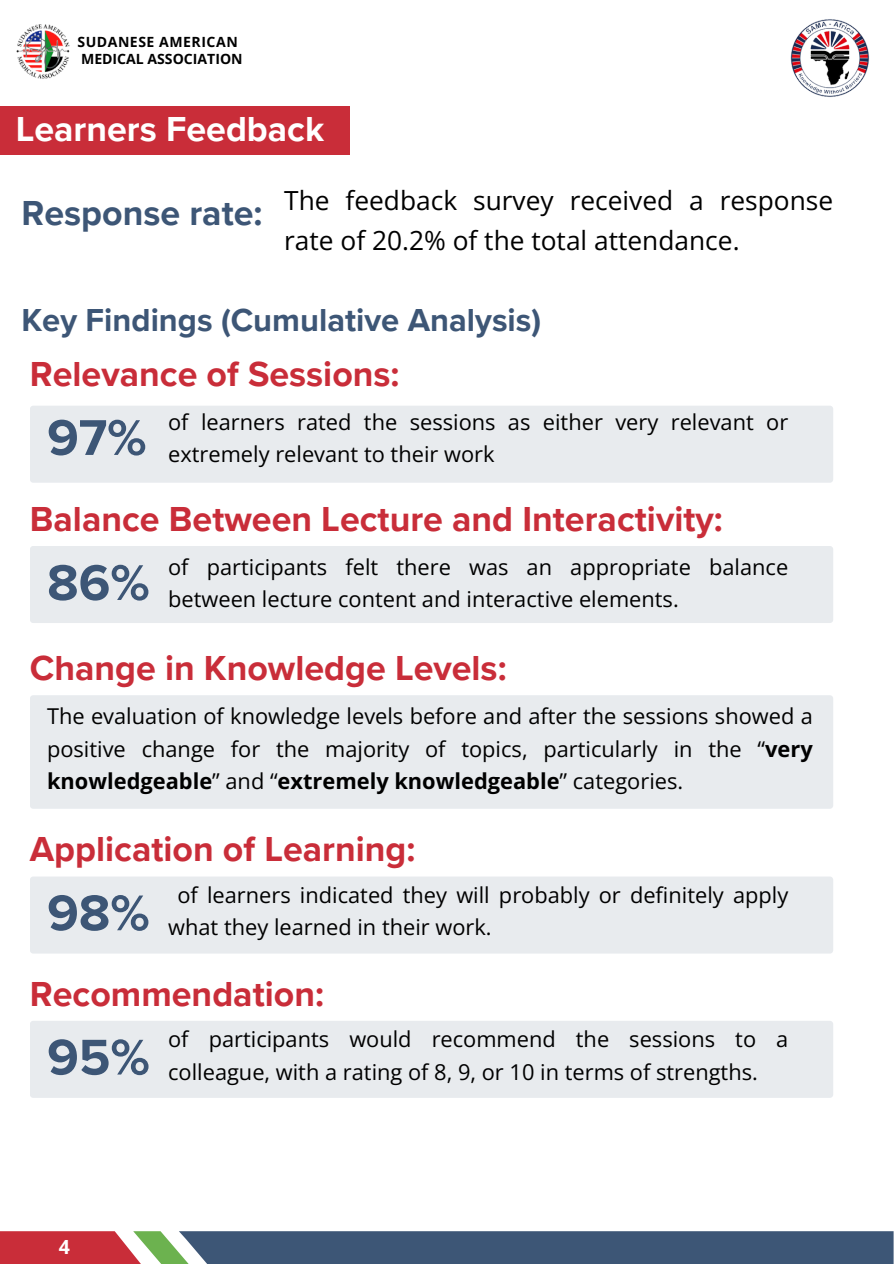
<style>
.page{position:relative;width:894px;height:1264px;background:#fff}
.page>*{position:absolute;margin:0;border:0;box-sizing:border-box;transform-origin:0 0}
.t1{font:700 52.05px "Proxima Nova";color:#3d5676}
.t2{font:700 35.7px "Proxima Nova";color:#c92d39}
.t3{font:700 35.7px "Proxima Nova";color:#fff}
.t4{font:700 35.7px "Proxima Nova";color:#3d5676}
.t5{font:700 32.7px "Proxima Nova";color:#3d5676}
.t6{font:26.25px/39.3px "Open Sans";color:#000}
.t7{font:21.75px/32.7px "Open Sans";color:#000}
.t8{font:700 19.5px "Open Sans";color:#fff}
.t9{font:700 14.1px "Open Sans";color:#000}
.t10{font:700 14.1px "Open Sans";letter-spacing:.04em;color:#000}
.s1{font-weight:700}
</style>
<div class="page">
<svg style="left:0;top:1231px;width:893px;height:32px;background:#5b5b72"></svg>
<img style="left:16px;top:24px;width:54px;height:55px">
<div style="left:0;top:106px;width:350px;height:49px;background:#c92d39"></div>
<img style="left:790px;top:19px;width:80px;height:78px">
<div style="left:30px;top:405px;width:802px;height:78px;background:#e8ebee;border-radius:3px"></div>
<div style="left:30px;top:546px;width:802px;height:77px;background:#e8ebee;border-radius:3px"></div>
<div style="left:30px;top:695px;width:803px;height:113px;background:#e8ebee;border-radius:3px"></div>
<div style="left:30px;top:876px;width:802px;height:77px;background:#e8ebee;border-radius:3px"></div>
<div style="left:30px;top:1020px;width:802px;height:77px;background:#e8ebee;border-radius:3px"></div>
<p class="t10" style="left:77px;top:32px;width:162px">SUDANESE AMERICAN</p>
<p class="t9" style="left:81px;top:49px;width:163px">MEDICAL ASSOCIATION</p>
<p class="t3" style="left:16px;top:108px;width:310px">Learners Feedback</p>
<h1 class="t4" style="left:21px;top:192px;width:242px">Response rate:</h1>
<h3 class="t6" style="left:284px;top:181px;width:550px">The feedback survey received a response rate of 20.2% of the total attendance.</h3>
<h4 class="t5" style="left:21px;top:301px;width:521px">Key Findings (Cumulative Analysis)</h4>
<h2 class="t2" style="left:30px;top:353px;width:371px">Relevance of Sessions:</h2>
<h2 class="t1" style="left:47px;top:407px;width:101px">97%</h2>
<h2 class="t7" style="left:168px;top:405px;width:621px">of learners rated the sessions as either very relevant or extremely relevant to their work</h2>
<h4 class="t2" style="left:30px;top:498px;width:694px">Balance Between Lecture and Interactivity:</h4>
<h1 class="t1" style="left:47px;top:552px;width:104px">86%</h1>
<h2 class="t7" style="left:168px;top:550px;width:621px">of participants felt there was an appropriate balance between lecture content and interactive elements.</h2>
<h2 class="t2" style="left:30px;top:647px;width:478px">Change in Knowledge Levels:</h2>
<h1 class="t7" style="left:47px;top:699px;width:767px;text-align:justify">The evaluation of knowledge levels before and after the sessions showed a positive change for the majority of topics, particularly in the “<span class="s1">very knowledgeable</span>” and “<span class="s1">extremely knowledgeable</span>” categories.</h1>
<h1 class="t2" style="left:30px;top:828px;width:387px">Application of Learning:</h1>
<h4 class="t1" style="left:47px;top:882px;width:104px">98%</h4>
<h4 class="t7" style="left:168px;top:877px;width:621px;text-indent:9px">of learners indicated they will probably or definitely apply what they learned in their work.</h4>
<h4 class="t2" style="left:30px;top:972px;width:295px">Recommendation:</h4>
<p class="t1" style="left:47px;top:1026px;width:104px">95%</p>
<h2 class="t7" style="left:168px;top:1022px;width:621px">of participants would recommend the sessions to a colleague, with a rating of 8, 9, or 10 in terms of strengths.</h2>
<h2 class="t8" style="left:59px;top:1232px;width:13px">4</h2>
</div>
